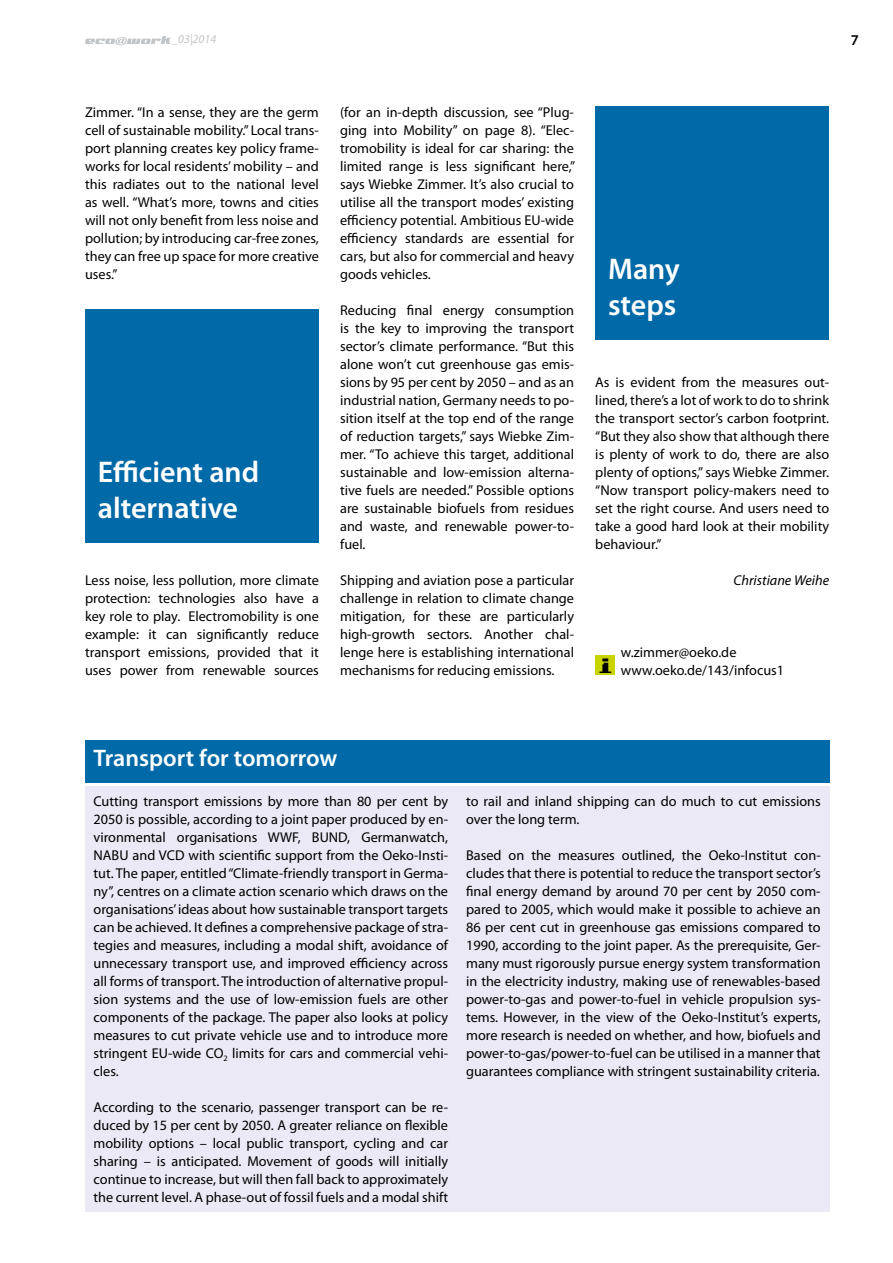
<style>
.page{position:relative;width:893px;height:1263px;background:#fff}
.page>*{position:absolute;margin:0;border:0;box-sizing:border-box;transform-origin:0 0}
.t1{font:600 30px/36px "Myriad Pro";color:#fff}
.t2{font:600 24px "Myriad Pro";color:#fff}
.t3{font:600 15px "Myriad Pro";color:#000}
.t4{font:14.25px/18px "Myriad Pro";color:#000;text-align:justify}
.t5{font:italic 14.25px "Myriad Pro";color:#000}
.t6{font:italic 12px "Myriad Pro";color:#c2c5c8}
</style>
<div class="page">
<div style="left:595px;top:656px;width:19px;height:19px;background:#c8d400"></div>
<img style="left:599px;top:658px;width:13px;height:15px">
<div style="left:85px;top:740px;width:744px;height:42px;background:#0069a7"></div>
<div style="left:85px;top:787px;width:744px;height:425px;background:#eae9f5"></div>
<div style="left:85px;top:309px;width:234px;height:234px;background:#0069a7"></div>
<div style="left:595px;top:106px;width:234px;height:234px;background:#0069a7"></div>
<svg style="left:85px;top:36px;width:86px;height:9px"></svg>
<p class="t6" style="left:172px;top:32px;width:46px">_03|2014</p>
<p class="t3" style="left:851px;top:31px;width:10px">7</p>
<p class="t4" style="left:85px;top:103px;width:235px">Zimmer. “In a sense, they are the germ cell of sustainable mobility.” Local trans&shy;port planning creates key policy frame&shy;works for local residents’ mobility – and this radiates out to the national level as well. “What’s more, towns and cities will not only benefit from less noise and pollution; by introducing car-free zones, they can free up space for more creative uses.”</p>
<h1 class="t1" style="left:98px;top:453px;width:163px">Efficient and alternative</h1>
<p class="t4" style="left:85px;top:571px;width:235px">Less noise, less pollution, more climate protection: technologies also have a key role to play. Electromobility is one example: it can significantly reduce transport emissions, provided that it uses power from renewable sources</p>
<p class="t4" style="left:340px;top:103px;width:237px">(for an in-depth discussion, see “Plug&shy;ging into Mobility” on page 8). “Elec&shy;tromobility is ideal for car sharing: the limited range is less significant here,” says Wiebke Zimmer. It’s also crucial to utilise all the transport modes’ existing efficiency potential. Ambitious EU-wide efficiency standards are essential for cars, but also for commercial and heavy goods vehicles.</p>
<p class="t4" style="left:340px;top:301px;width:235px">Reducing final energy consumption is the key to improving the transport sector’s climate performance. “But this alone won’t cut greenhouse gas emis&shy;sions by 95 per cent by 2050 – and as an industrial nation, Germany needs to po&shy;sition itself at the top end of the range of reduction targets,” says Wiebke Zim&shy;mer. “To achieve this target, additional sustainable and low-emission alterna&shy;tive fuels are needed.” Possible options are sustainable biofuels from residues and waste, and renewable power-to&shy;fuel.</p>
<p class="t4" style="left:340px;top:571px;width:235px">Shipping and aviation pose a particular challenge in relation to climate change mitigation, for these are particularly high-growth sectors. Another chal&shy;lenge here is establishing international mechanisms for reducing emissions.</p>
<h1 class="t1" style="left:608px;top:250px;width:73px">Many steps</h1>
<p class="t4" style="left:595px;top:373px;width:235px">As is evident from the measures out&shy;lined, there’s a lot of work to do to shrink the transport sector’s carbon footprint. “But they also show that although there is plenty of work to do, there are also plenty of options,” says Wiebke Zimmer. “Now transport policy-makers need to set the right course. And users need to take a good hard look at their mobility behaviour.”</p>
<p class="t5" style="left:734px;top:571px;width:97px">Christiane Weihe</p>
<p class="t4" style="left:621px;top:643px;width:165px">w.zimmer@oeko.de www.oeko.de/143/infocus1</p>
<h2 class="t2" style="left:94px;top:743px;width:246px">Transport for tomorrow</h2>
<p class="t4" style="left:94px;top:792px;width:356px">Cutting transport emissions by more than 80 per cent by 2050 is possible, according to a joint paper produced by en&shy;vironmental organisations WWF, BUND, Germanwatch, NABU and VCD with scientific support from the Oeko-Insti&shy;tut. The paper, entitled “Climate-friendly transport in Germa&shy;ny”, centres on a climate action scenario which draws on the organisations’ ideas about how sustainable transport targets can be achieved. It defines a comprehensive package of stra&shy;tegies and measures, including a modal shift, avoidance of unnecessary transport use, and improved efficiency across all forms of transport. The introduction of alternative propul&shy;sion systems and the use of low-emission fuels are other components of the package. The paper also looks at policy measures to cut private vehicle use and to introduce more stringent EU-wide CO<sub>2</sub> limits for cars and commercial vehi&shy;cles.</p>
<p class="t4" style="left:94px;top:1098px;width:356px">According to the scenario, passenger transport can be re&shy;duced by 15 per cent by 2050. A greater reliance on flexible mobility options – local public transport, cycling and car sharing – is anticipated. Movement of goods will initially continue to increase, but will then fall back to approximately the current level. A phase-out of fossil fuels and a modal shift</p>
<p class="t4" style="left:466px;top:792px;width:356px">to rail and inland shipping can do much to cut emissions over the long term.</p>
<p class="t4" style="left:466px;top:846px;width:356px">Based on the measures outlined, the Oeko-Institut con&shy;cludes that there is potential to reduce the transport sector’s final energy demand by around 70 per cent by 2050 com&shy;pared to 2005, which would make it possible to achieve an 86 per cent cut in greenhouse gas emissions compared to 1990, according to the joint paper. As the prerequisite, Ger&shy;many must rigorously pursue energy system transformation in the electricity industry, making use of renewables-based power-to-gas and power-to-fuel in vehicle propulsion sys&shy;tems. However, in the view of the Oeko-Institut’s experts, more research is needed on whether, and how, biofuels and power-to-gas/power-to-fuel can be utilised in a manner that guarantees compliance with stringent sustainability criteria.</p>
</div>
